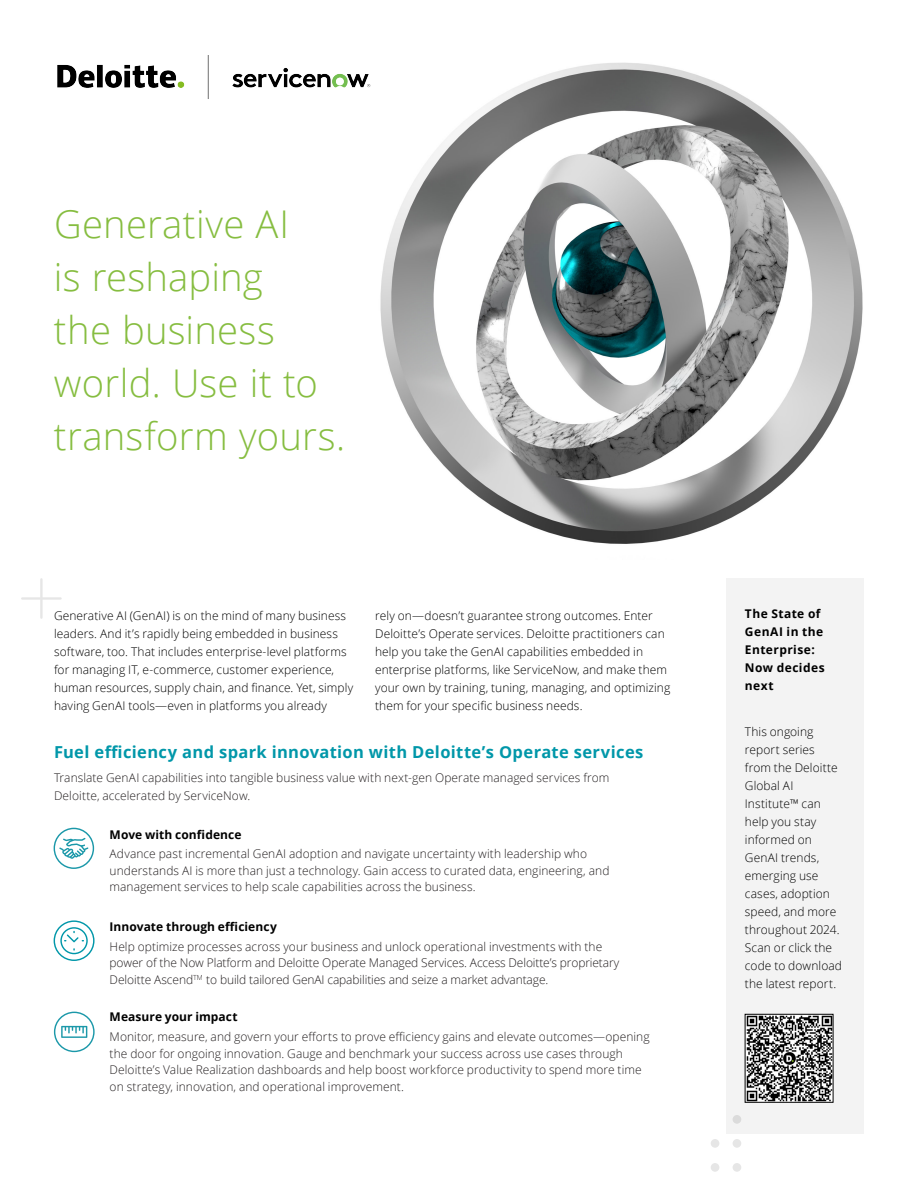
<style>
.page{position:relative;width:918px;height:1188px;background:#fff}
.page>*{position:absolute;margin:0;border:0;box-sizing:border-box;transform-origin:0 0}
.Cover_subtitle__12_22pt{font:300 38.25px/52.8px "Open Sans";letter-spacing:.005em;color:#86bd40}
.Body_copy__8_12pt{font:700 16.5px "Open Sans";letter-spacing:.02em;color:#0097a9}
.Introduction__19_24pt{font:300 12px/16.5px "Open Sans";letter-spacing:.005em;color:#231f20}
.Body_copy__8_12pt-2{font:300 12px/18px "Open Sans";letter-spacing:.005em;color:#000}
.Body_copy__8_12pt-3{font:300 12px/18px "Open Sans";letter-spacing:.005em;color:#231f20}
.Body_copy__8_12pt-4{font:700 12px/18px "Open Sans";letter-spacing:.035em;color:#000}
.s1{font-weight:700;color:#000}
</style>
<div class="page">
<img style="left:380px;top:62px;width:483px;height:482px">
<img style="left:57px;top:56px;width:333px;height:65px">
<div style="left:726px;top:579px;width:138px;height:555px;background:#f3f3f3"></div>
<img style="left:747px;top:1016px;width:84px;height:84px">
<div style="left:745px;top:1014px;width:88px;height:88px;border:1px solid #000"></div>
<svg style="left:54px;top:920px;width:41px;height:41px"></svg>
<div style="left:733px;top:1163px;width:8px;height:9px;background:#e6e6e6;border-radius:50%"></div>
<div style="left:733px;top:1139px;width:8px;height:9px;background:#e6e6e6;border-radius:50%"></div>
<div style="left:733px;top:1115px;width:8px;height:9px;background:#dbdbdb;border-radius:50%"></div>
<div style="left:711px;top:1163px;width:8px;height:9px;background:#e6e6e6;border-radius:50%"></div>
<div style="left:711px;top:1139px;width:8px;height:9px;background:#e6e6e6;border-radius:50%"></div>
<hr style="left:40px;top:579px;width:3px;height:39px;background:#000">
<hr style="left:22px;top:597px;width:39px;height:3px;background:#000">
<svg style="left:54px;top:828px;width:40px;height:41px"></svg>
<svg style="left:54px;top:1012px;width:41px;height:40px"></svg>
<p class="Cover_subtitle__12_22pt" style="left:54px;top:197px;width:293px">Generative AI<br>is reshaping<br>the business world. Use it to transform yours.</p>
<p class="Body_copy__8_12pt-2" style="left:54px;top:607px;width:301px">Generative AI (GenAI) is on the mind of many business leaders. And it’s rapidly being embedded in business software, too. That includes enterprise-level platforms for managing IT, e-commerce, customer experience, human resources, supply chain, and finance. Yet, simply having GenAI tools—even in platforms you already</p>
<p class="Body_copy__8_12pt-2" style="left:375px;top:607px;width:297px">rely on—doesn’t guarantee strong outcomes. Enter Deloitte’s Operate services. Deloitte practitioners can help you take the GenAI capabilities embedded in enterprise platforms, like ServiceNow, and make them your own by training, tuning, managing, and optimizing them for your specific business needs.</p>
<p class="Body_copy__8_12pt" style="left:54px;top:740px;width:591px">Fuel efficiency and spark innovation with Deloitte’s Operate services</p>
<p class="Body_copy__8_12pt-3" style="left:54px;top:768px;width:557px">Translate GenAI capabilities into tangible business value with next-gen Operate managed services from<br>Deloitte, accelerated by ServiceNow.</p>
<p class="Introduction__19_24pt" style="left:110px;top:824px;width:479px;line-height:19.6px"><span class="s1">Move with confidence<br></span>Advance past incremental GenAI adoption and navigate uncertainty with leadership who</p>
<p class="Introduction__19_24pt" style="left:110px;top:862px;width:501px">understands AI is more than just a technology. Gain access to curated data, engineering, and management services to help scale capabilities across the business.</p>
<p class="Introduction__19_24pt" style="left:110px;top:917px;width:494px;line-height:19.6px"><span class="s1">Innovate through efficiency<br></span>Help optimize processes across your business and unlock operational investments with the</p>
<p class="Introduction__19_24pt" style="left:110px;top:954px;width:511px">power of the Now Platform and Deloitte Operate Managed Services. Access Deloitte’s proprietary<br>Deloitte Ascend<sup>TM</sup> to build tailored GenAI capabilities and seize a market advantage.</p>
<p class="Introduction__19_24pt" style="left:110px;top:1007px;width:541px;line-height:19.6px"><span class="s1">Measure your impact<br></span>Monitor, measure, and govern your efforts to prove efficiency gains and elevate outcomes—opening</p>
<p class="Introduction__19_24pt" style="left:110px;top:1045px;width:534px">the door for ongoing innovation. Gauge and benchmark your success across use cases through<br>Deloitte’s Value Realization dashboards and help boost workforce productivity to spend more time on strategy, innovation, and operational improvement.</p>
<p class="Body_copy__8_12pt-4" style="left:745px;top:605px;width:81px">The State of<br>GenAI in the<br>Enterprise:<br>Now decides next</p>
<p class="Body_copy__8_12pt-2" style="left:745px;top:722px;width:99px">This ongoing report series from the Deloitte<br>Global AI<br>Institute™ can help you stay informed on<br>GenAI trends, emerging use cases, adoption speed, and more throughout 2024.<br>Scan or click the code to download the latest report.</p>
</div>
